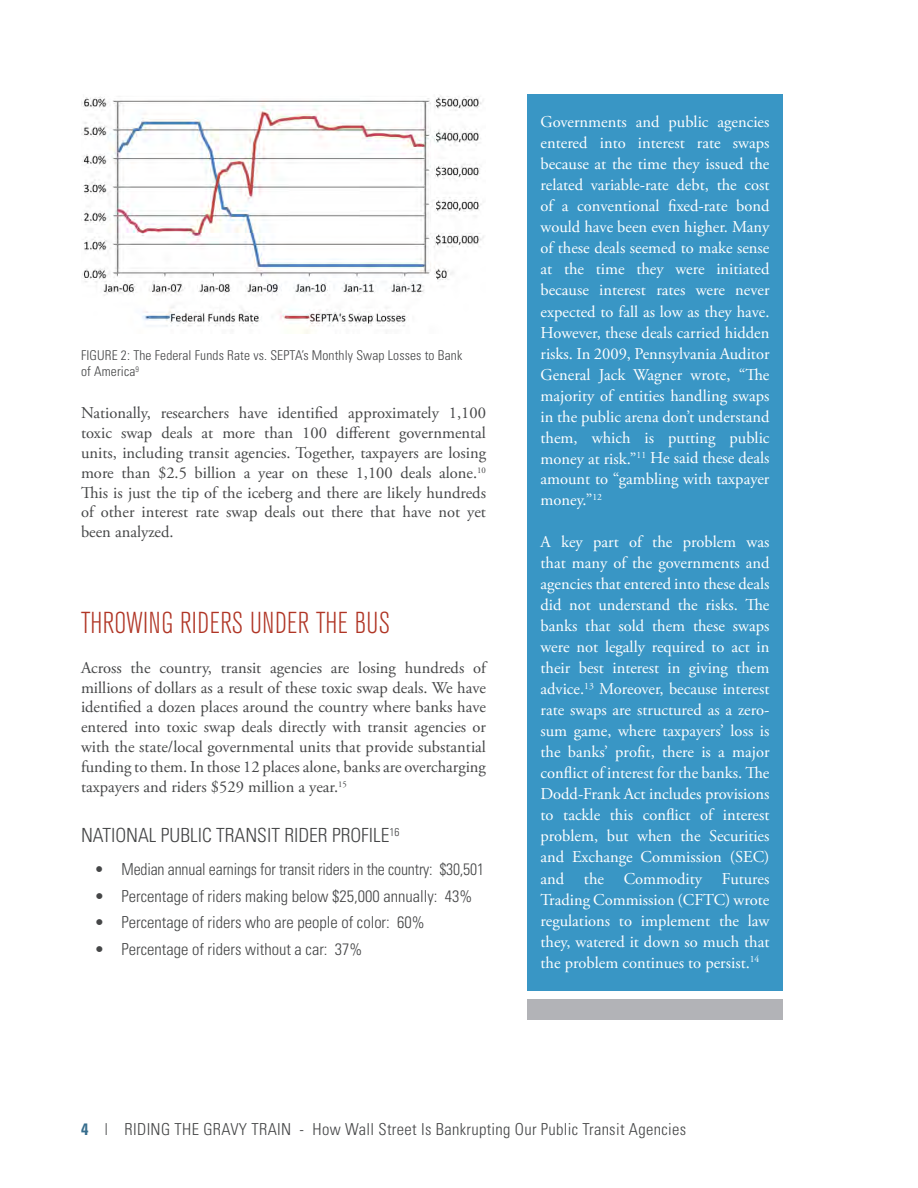
<style>
.page{position:relative;width:918px;height:1188px;background:#fff}
.page>*{position:absolute;margin:0;border:0;box-sizing:border-box;transform-origin:0 0}
.t1{font:300 condensed 30px "Akzidenz Grotesk BE";letter-spacing:.02em;color:#b03525}
.t2{font:300 condensed 19.5px "Univers";color:#454647}
.t3{font:16.5px/21px "Adobe Garamond Pro";color:#fff;text-align:justify}
.t4{font:16.5px/19.8px "Adobe Garamond Pro";color:#454647;text-align:justify}
.t5{font:300 condensed 16.5px "Univers";color:#454647}
.t6{font:300 condensed 16.5px "Univers";letter-spacing:.02em;color:#454647}
.t7{font:300 condensed 16.5px "Univers";color:#454647;scale:.96 1}
.t8{font:300 condensed 13.5px/16.2px "Univers";letter-spacing:.01em;color:#454647}
.s1{font-weight:700;color:#366d8d}
</style>
<div class="page">
<div style="left:527px;top:94px;width:256px;height:897px;background:#3996c5"></div>
<img style="left:81px;top:95px;width:403px;height:238px">
<div style="left:528px;top:999px;width:255px;height:20px;background:#b2b3b7"></div>
<p class="t8" style="left:81px;top:347px;width:383px">FIGURE 2: The Federal Funds Rate vs. SEPTA’s Monthly Swap Losses to Bank of America<sup>9</sup></p>
<p class="t4" style="left:81px;top:404px;width:407px">Nationally, researchers have identified approximately 1,100 toxic swap deals at more than 100 different governmental units, including transit agencies. Together, taxpayers are losing more than $2.5 billion a year on these 1,100 deals alone.<sup>10<br></sup>This is just the tip of the iceberg and there are likely hundreds of other interest rate swap deals out there that have not yet been analyzed.</p>
<p class="t1" style="left:81px;top:607px;width:311px">THROWING RIDERS UNDER THE BUS</p>
<p class="t4" style="left:81px;top:658px;width:407px">Across the country, transit agencies are losing hundreds of millions of dollars as a result of these toxic swap deals. We have identified a dozen places around the country where banks have entered into toxic swap deals directly with transit agencies or with the state/local governmental units that provide substantial funding to them. In those 12 places alone, banks are overcharging taxpayers and riders $529 million a year.<sup>15</sup></p>
<p class="t2" style="left:81px;top:823px;width:320px">NATIONAL PUBLIC TRANSIT RIDER PROFILE<sup>16</sup></p>
<p class="t7" style="left:94px;top:860px;width:407px">• Median annual earnings for transit riders in the country: $30,501</p>
<p class="t5" style="left:94px;top:886px;width:379px">• Percentage of riders making below $25,000 annually: 43%</p>
<p class="t5" style="left:94px;top:913px;width:332px">• Percentage of riders who are people of color: 60%</p>
<p class="t5" style="left:94px;top:939px;width:269px">• Percentage of riders without a car: 37%</p>
<p class="t3" style="left:541px;top:112px;width:230px">Governments and public agencies entered into interest rate swaps because at the time they issued the related variable-rate debt, the cost of a conventional fixed-rate bond would have been even higher. Many of these deals seemed to make sense at the time they were initiated because interest rates were never expected to fall as low as they have.<br>However, these deals carried hidden risks. In 2009, Pennsylvania Auditor General Jack Wagner wrote, “The majority of entities handling swaps in the public arena don’t understand them, which is putting public money at risk.”<sup>11</sup> He said these deals amount to “gambling with taxpayer money.”<sup>12</sup></p>
<p class="t3" style="left:541px;top:532px;width:231px">A key part of the problem was that many of the governments and agencies that entered into these deals did not understand the risks. The banks that sold them these swaps were not legally required to act in their best interest in giving them advice.<sup>13</sup> Moreover, because interest rate swaps are structured as a zero&shy;sum game, where taxpayers’ loss is the banks’ profit, there is a major conflict of interest for the banks. The Dodd-Frank Act includes provisions to tackle this conflict of interest problem, but when the Securities and Exchange Commission (SEC) and the Commodity Futures Trading Commission (CFTC) wrote regulations to implement the law they, watered it down so much that the problem continues to persist.<sup>14</sup></p>
<p class="t6" style="left:81px;top:1119px;width:607px"><span class="s1">4</span> | RIDING THE GRAVY TRAIN - How Wall Street Is Bankrupting Our Public Transit Agencies</p>
</div>
